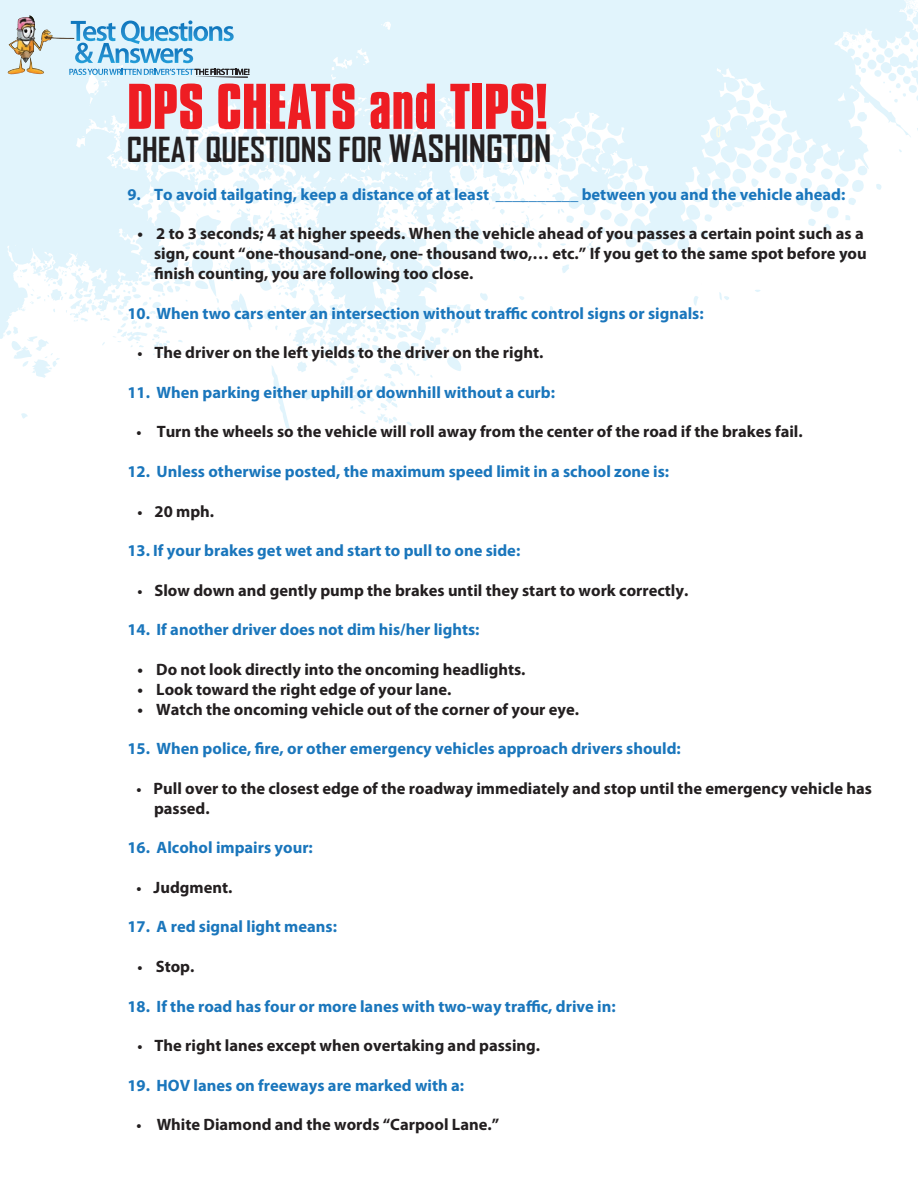
<style>
.page{position:relative;width:918px;height:1188px;background:#fff}
.page>*{position:absolute;margin:0;border:0;box-sizing:border-box;transform-origin:0 0}
.t1{font:700 55.5px "Compacta BT";color:#ee1d23}
.t2{font:700 33px "Agency FB";color:#231f20}
.t3{font:700 16.5px/19.8px "Myriad Pro";color:#231f20}
.t4{font:700 16.5px "Myriad Pro";color:#1a76bc}
.s1{font-size:36px}
.s2{font-size:15px}
</style>
<div class="page">
<svg style="left:0;top:0;width:918px;height:428px"></svg>
<svg style="left:71px;top:20px;width:163px;height:43px;background:#9fcfea"></svg>
<svg style="left:69px;top:69px;width:180px;height:9px;background:#9cbed1"></svg>
<img style="left:8px;top:15px;width:21px;height:59px">
<svg style="left:715px;top:125px;width:6px;height:14px"></svg>
<p class="t1" style="left:127px;top:73px;width:422px">DPS CHEATS and TIPS!</p>
<p class="t2" style="left:127px;top:129px;width:426px">CHEAT QUESTIONS FOR <span class="s1">WASHINGTON</span></p>
<p class="t4" style="left:127px;top:184px;width:719px">9. To avoid tailgating, keep a distance of at least __________ between you and the vehicle ahead:</p>
<p class="t3" style="left:154px;top:223px;width:714px;text-indent:-17px">• 2 to 3 seconds; 4 at higher speeds. When the vehicle ahead of you passes a certain point such as a sign, count “one-thousand-one, one- thousand two,… etc.” If you get to the same spot before you finish counting, you are following too close.</p>
<p class="t4" style="left:127px;top:302px;width:578px">10. When two cars enter an intersection without traffic control signs or signals:</p>
<p class="t3" style="left:137px;top:342px;width:408px"><span class="s2">•</span> The driver on the left yields to the driver on the right.</p>
<p class="t4" style="left:127px;top:382px;width:429px">11. When parking either uphill or downhill without a curb:</p>
<p class="t3" style="left:136px;top:421px;width:668px"><span class="s2">•</span> Turn the wheels so the vehicle will roll away from the center of the road if the brakes fail.</p>
<p class="t4" style="left:127px;top:461px;width:543px">12. Unless otherwise posted, the maximum speed limit in a school zone is:</p>
<p class="t3" style="left:137px;top:501px;width:78px"><span class="s2">•</span> 20 mph.</p>
<p class="t4" style="left:127px;top:540px;width:394px">13. If your brakes get wet and start to pull to one side:</p>
<p class="t3" style="left:137px;top:580px;width:553px"><span class="s2">•</span> Slow down and gently pump the brakes until they start to work correctly.</p>
<p class="t4" style="left:127px;top:619px;width:354px">14. If another driver does not dim his/her lights:</p>
<p class="t3" style="left:137px;top:659px;width:390px">• Do not look directly into the oncoming headlights.</p>
<p class="t3" style="left:137px;top:679px;width:316px">• Look toward the right edge of your lane.</p>
<p class="t3" style="left:137px;top:699px;width:443px">• Watch the oncoming vehicle out of the corner of your eye.</p>
<p class="t4" style="left:127px;top:738px;width:555px">15. When police, fire, or other emergency vehicles approach drivers should:</p>
<p class="t3" style="left:154px;top:778px;width:719px;text-indent:-18px"><span class="s2">•</span> Pull over to the closest edge of the roadway immediately and stop until the emergency vehicle has passed.</p>
<p class="t4" style="left:127px;top:837px;width:187px">16. Alcohol impairs your:</p>
<p class="t3" style="left:136px;top:877px;width:97px"><span class="s2">•</span> Judgment.</p>
<p class="t4" style="left:127px;top:916px;width:211px">17. A red signal light means:</p>
<p class="t3" style="left:137px;top:956px;width:59px"><span class="s2">•</span> Stop.</p>
<p class="t4" style="left:127px;top:995px;width:490px">18. If the road has four or more lanes with two-way traffic, drive in:</p>
<p class="t3" style="left:137px;top:1035px;width:404px"><span class="s2">•</span> The right lanes except when overtaking and passing.</p>
<p class="t4" style="left:127px;top:1075px;width:338px">19. HOV lanes on freeways are marked with a:</p>
<p class="t3" style="left:136px;top:1114px;width:364px"><span class="s2">•</span> White Diamond and the words “Carpool Lane.”</p>
</div>
